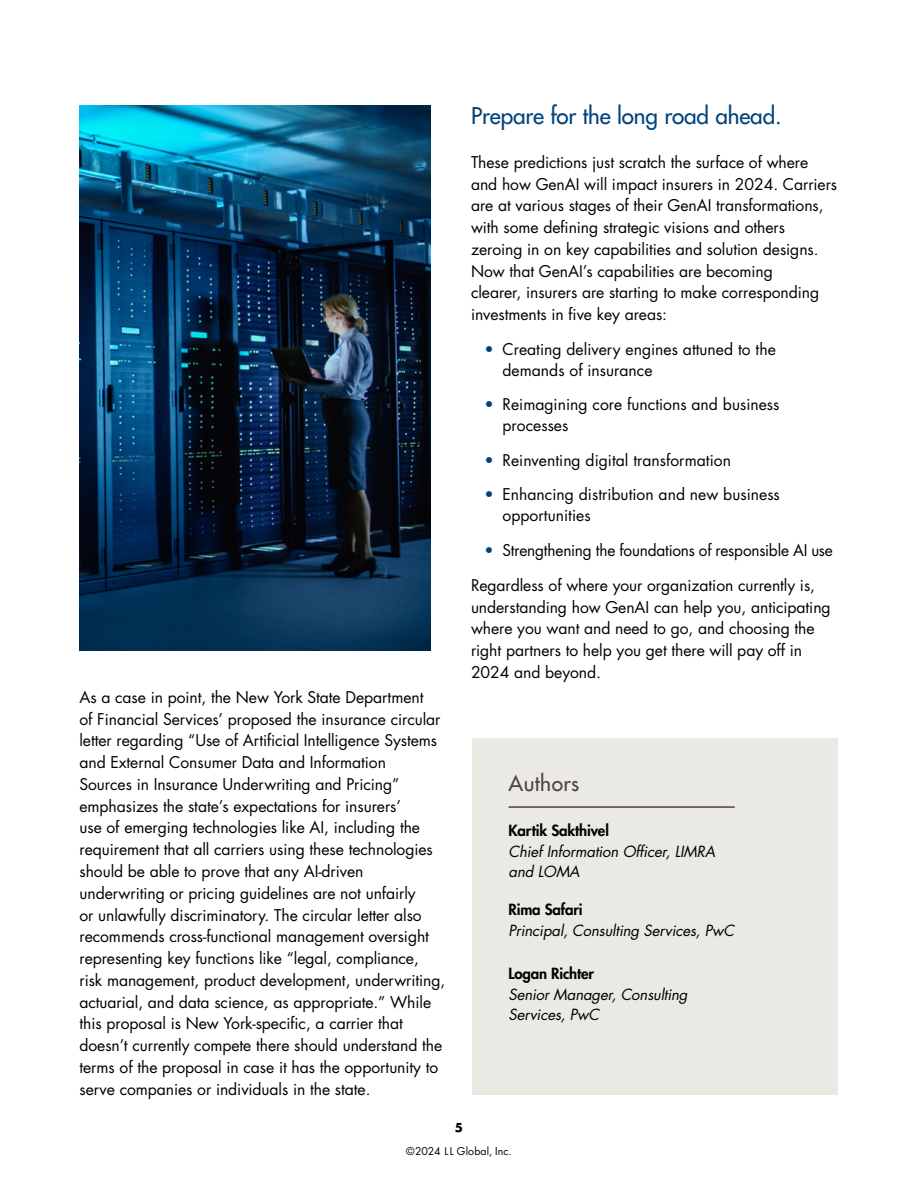
<style>
.page{position:relative;width:918px;height:1188px;background:#fff}
.page>*{position:absolute;margin:0;border:0;box-sizing:border-box;transform-origin:0 0}
.t1{font:500 22.5px "Futura Std";letter-spacing:-.005em;color:#00437b}
.t2{font:500 21px "Futura Std";letter-spacing:.02em;color:#4e4540}
.t3{font:15.75px/21.8px "Futura Std";letter-spacing:-.005em;color:#000}
.t4{font:italic 15px/19.5px "Futura Std";letter-spacing:-.01em;color:#000}
.t5{font:800 15px "Futura Std";letter-spacing:-.01em;color:#000}
.t6{font:700 12px "Futura Std";color:#000}
.t7{font:10.5px "Futura Std";letter-spacing:.015em;color:#000}
.s1{color:#00437b}
</style>
<div class="page">
<div style="left:472px;top:738px;width:366px;height:357px;background:#eae9e4"></div>
<hr style="left:508px;top:806px;width:227px;height:2px;background:#4e4540">
<img style="left:80px;top:105px;width:350px;height:546px">
<p class="t3" style="left:80px;top:687px;width:367px">As a case in point, the New York State Department<br>of Financial Services’ proposed the insurance circular letter regarding “Use of Artificial Intelligence Systems and External Consumer Data and Information<br>Sources in Insurance Underwriting and Pricing” emphasizes the state’s expectations for insurers’<br>use of emerging technologies like AI, including the requirement that all carriers using these technologies should be able to prove that any AI-driven underwriting or pricing guidelines are not unfairly<br>or unlawfully discriminatory. The circular letter also recommends cross-functional management oversight representing key functions like “legal, compliance, risk management, product development, underwriting, actuarial, and data science, as appropriate.” While this proposal is New York-specific, a carrier that doesn’t currently compete there should understand the terms of the proposal in case it has the opportunity to serve companies or individuals in the state.</p>
<h1 class="t1" style="left:471px;top:101px;width:312px">Prepare for the long road ahead.</h1>
<p class="t3" style="left:471px;top:151px;width:368px">These predictions just scratch the surface of where and how GenAI will impact insurers in 2024. Carriers are at various stages of their GenAI transformations, with some defining strategic visions and others zeroing in on key capabilities and solution designs.<br>Now that GenAI’s capabilities are becoming<br>clearer, insurers are starting to make corresponding investments in five key areas:</p>
<p class="t3" style="left:502px;top:338px;width:275px;line-height:21px;text-indent:-18px"><span class="s1">•</span> Creating delivery engines attuned to the demands of insurance</p>
<p class="t3" style="left:502px;top:394px;width:279px;line-height:21px;text-indent:-18px"><span class="s1">•</span> Reimagining core functions and business processes</p>
<p class="t3" style="left:484px;top:449px;width:248px"><span class="s1">•</span> Reinventing digital transformation</p>
<p class="t3" style="left:502px;top:484px;width:279px;line-height:21px;text-indent:-18px"><span class="s1">•</span> Enhancing distribution and new business opportunities</p>
<p class="t3" style="left:484px;top:539px;width:350px"><span class="s1">•</span> Strengthening the foundations of responsible AI use</p>
<p class="t3" style="left:471px;top:574px;width:361px">Regardless of where your organization currently is, understanding how GenAI can help you, anticipating where you want and need to go, and choosing the right partners to help you get there will pay off in 2024 and beyond.</p>
<h2 class="t2" style="left:508px;top:770px;width:72px">Authors</h2>
<p class="t5" style="left:508px;top:821px;width:102px">Kartik Sakthivel</p>
<p class="t4" style="left:508px;top:842px;width:208px">Chief Information Officer, LIMRA and LOMA</p>
<p class="t5" style="left:508px;top:900px;width:76px">Rima Safari</p>
<p class="t4" style="left:508px;top:921px;width:227px">Principal, Consulting Services, PwC</p>
<p class="t5" style="left:508px;top:964px;width:87px">Logan Richter</p>
<p class="t4" style="left:508px;top:985px;width:181px">Senior Manager, Consulting<br>Services, PwC</p>
<p class="t6" style="left:455px;top:1120px;width:10px">5</p>
<p class="t7" style="left:406px;top:1145px;width:107px">©2024 LL Global, Inc.</p>
</div>
